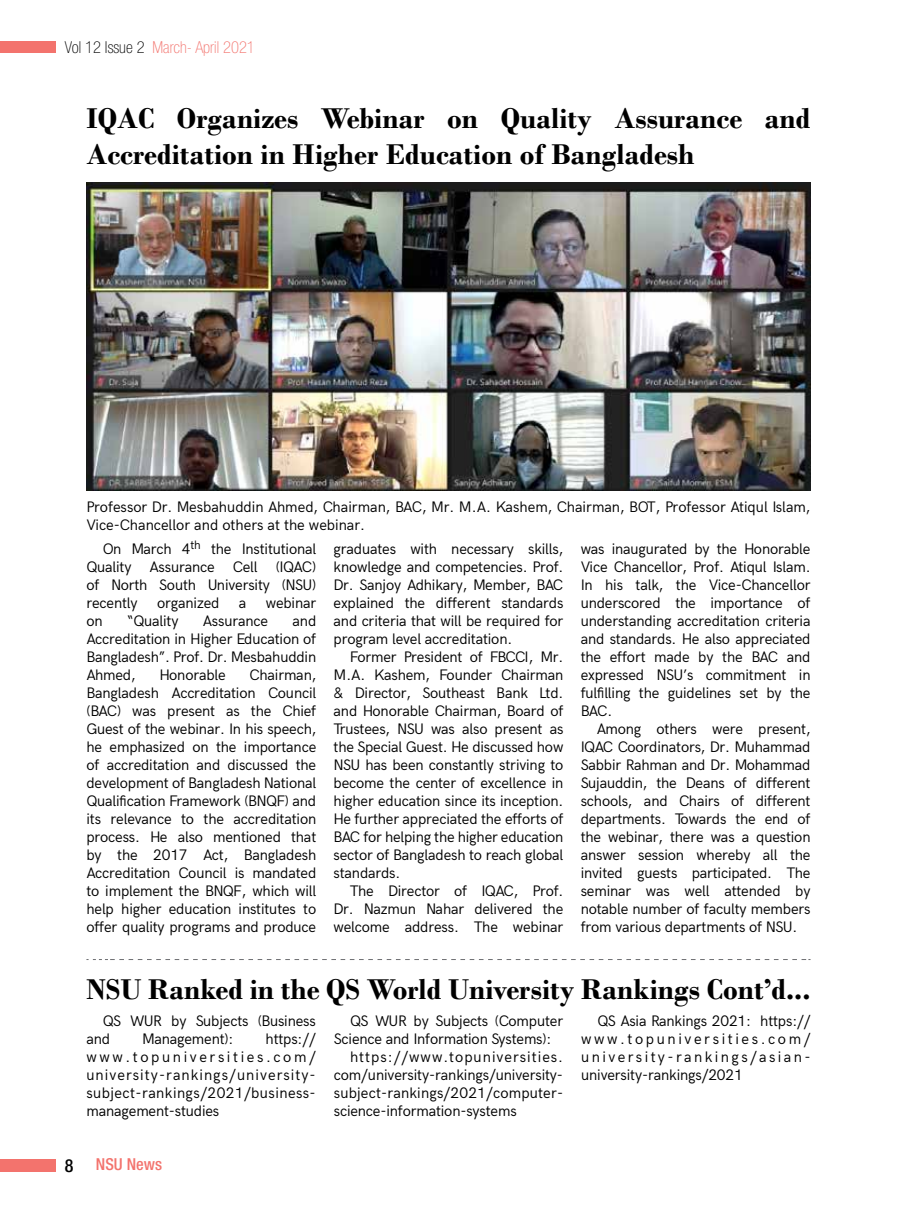
<style>
.page{position:relative;width:897px;height:1210px;background:#fff}
.page>*{position:absolute;margin:0;border:0;box-sizing:border-box;transform-origin:0 0}
.t1{font:700 30px/36px "Bodoni";color:#000}
.t2{font:100 condensed 16.5px "Helvetica Neue LT Pro";color:#f3736d}
.t3{font:500 condensed 16.5px "Helvetica Neue LT Pro";color:#f3736d}
.t4{font:15px/18px "Acari Sans";letter-spacing:-.01em;color:#000;text-align:justify}
.t5{font:15px "Acari Sans";letter-spacing:.01em;color:#000}
.t6{font:15px "Acari Sans";letter-spacing:.065em;color:#000}
.s1{color:#000}
.s2{font-size:18px;color:#000}
</style>
<div class="page">
<div style="left:0;top:1158px;width:56px;height:13px;background:#f3736d"></div>
<div style="left:0;top:41px;width:56px;height:11px;background:#f3736d"></div>
<img style="left:86px;top:183px;width:724px;height:308px">
<svg style="left:86px;top:959px;width:724px;height:1px"></svg>
<p class="t2" style="left:65px;top:38px;width:191px"><span class="s1">Vol 12 Issue 2</span> March- April 2021</p>
<h1 class="t1" style="left:86px;top:100px;width:725px">IQAC Organizes Webinar on Quality Assurance and<br>Accreditation in Higher Education of Bangladesh</h1>
<p class="t4" style="left:86px;top:497px;width:725px">Professor Dr. Mesbahuddin Ahmed, Chairman, BAC, Mr. M.A. Kashem, Chairman, BOT, Professor Atiqul Islam,<br>Vice-Chancellor and others at the webinar.</p>
<p class="t4" style="left:86px;top:538px;width:231px;text-indent:16px">On March 4<sup>th</sup> the Institutional Quality Assurance Cell (IQAC) of North South University (NSU) recently</p>
<p class="t4" style="left:157px;top:592px;width:64px">organized</p>
<p class="t4" style="left:239px;top:592px;width:9px">a</p>
<p class="t4" style="left:266px;top:592px;width:52px">webinar</p>
<p class="t4" style="left:86px;top:610px;width:18px">on</p>
<p class="t4" style="left:127px;top:610px;width:53px">“Quality</p>
<p class="t4" style="left:203px;top:610px;width:67px">Assurance</p>
<p class="t4" style="left:86px;top:610px;width:231px;text-indent:206px">and Accreditation in Higher Education of Bangladesh”. Prof. Dr. Mesbahuddin Ahmed,</p>
<p class="t4" style="left:86px;top:664px;width:231px;text-indent:163px">Chairman, Bangladesh Accreditation Council (BAC) was present as the Chief Guest of the webinar. In his speech, he emphasized on the importance of accreditation and discussed the development of Bangladesh National Qualification Framework (BNQF) and its relevance to the accreditation process. He also mentioned that by the 2017 Act, Bangladesh Accreditation Council is mandated to implement the BNQF, which will help higher education institutes to offer quality programs and produce</p>
<p class="t4" style="left:159px;top:664px;width:68px">Honorable</p>
<p class="t4" style="left:333px;top:538px;width:231px">graduates with necessary skills, knowledge and competencies. Prof.<br>Dr. Sanjoy Adhikary, Member, BAC explained the different standards and criteria that will be required for program level accreditation.</p>
<p class="t4" style="left:333px;top:646px;width:231px;text-indent:16px">Former President of FBCCI, Mr.<br>M.A. Kashem, Founder Chairman &amp; Director, Southeast Bank Ltd. and Honorable Chairman, Board of Trustees, NSU was also present as the Special Guest. He discussed how NSU has been constantly striving to become the center of excellence in higher education since its inception.<br>He further appreciated the efforts of BAC for helping the higher education sector of Bangladesh to reach global standards.</p>
<p class="t4" style="left:333px;top:880px;width:231px;text-indent:16px">The Director of IQAC, Prof.<br>Dr. Nazmun Nahar delivered the welcome address. The webinar</p>
<p class="t4" style="left:580px;top:538px;width:231px">was inaugurated by the Honorable Vice Chancellor, Prof. Atiqul Islam.<br>In his talk, the Vice-Chancellor underscored the importance of understanding accreditation criteria and standards. He also appreciated the effort made by the BAC and expressed NSU’s commitment in fulfilling the guidelines set by the BAC.</p>
<p class="t4" style="left:580px;top:718px;width:231px;text-indent:16px">Among others were present, IQAC Coordinators, Dr. Muhammad Sabbir Rahman and Dr. Mohammad Sujauddin, the Deans of different schools, and Chairs of different departments. Towards the end of the webinar, there was a question answer session whereby all the invited guests participated. The seminar was well attended by notable number of faculty members from various departments of NSU.</p>
<h1 class="t1" style="left:86px;top:971px;width:725px">NSU Ranked in the QS World University Rankings Cont’d...</h1>
<p class="t4" style="left:86px;top:1010px;width:231px;text-indent:16px">QS WUR by Subjects (Business and</p>
<p class="t4" style="left:581px;top:1010px;width:231px;text-indent:16px">QS Asia Rankings 2021: https:// www.topuniversities.com/ university-rankings/asian&shy;university-rankings/2021</p>
<p class="t4" style="left:350px;top:1010px;width:214px">QS WUR by Subjects (Computer</p>
<p class="t4" style="left:334px;top:1028px;width:219px">Science and Information Systems):</p>
<p class="t6" style="left:350px;top:1045px;width:214px">https://www.topuniversities.</p>
<p class="t4" style="left:334px;top:1064px;width:231px">com/university-rankings/university-</p>
<p class="t5" style="left:334px;top:1081px;width:231px">subject-rankings/2021/computer-</p>
<p class="t4" style="left:334px;top:1100px;width:184px">science-information-systems</p>
<p class="t4" style="left:86px;top:1028px;width:231px;text-indent:179px">https:// www.topuniversities.com/ university-rankings/university&shy;subject-rankings/2021/business&shy;management-studies</p>
<p class="t4" style="left:142px;top:1028px;width:93px">Management):</p>
<p class="t3" style="left:65px;top:1154px;width:99px"><span class="s2">8</span> NSU News</p>
</div>
